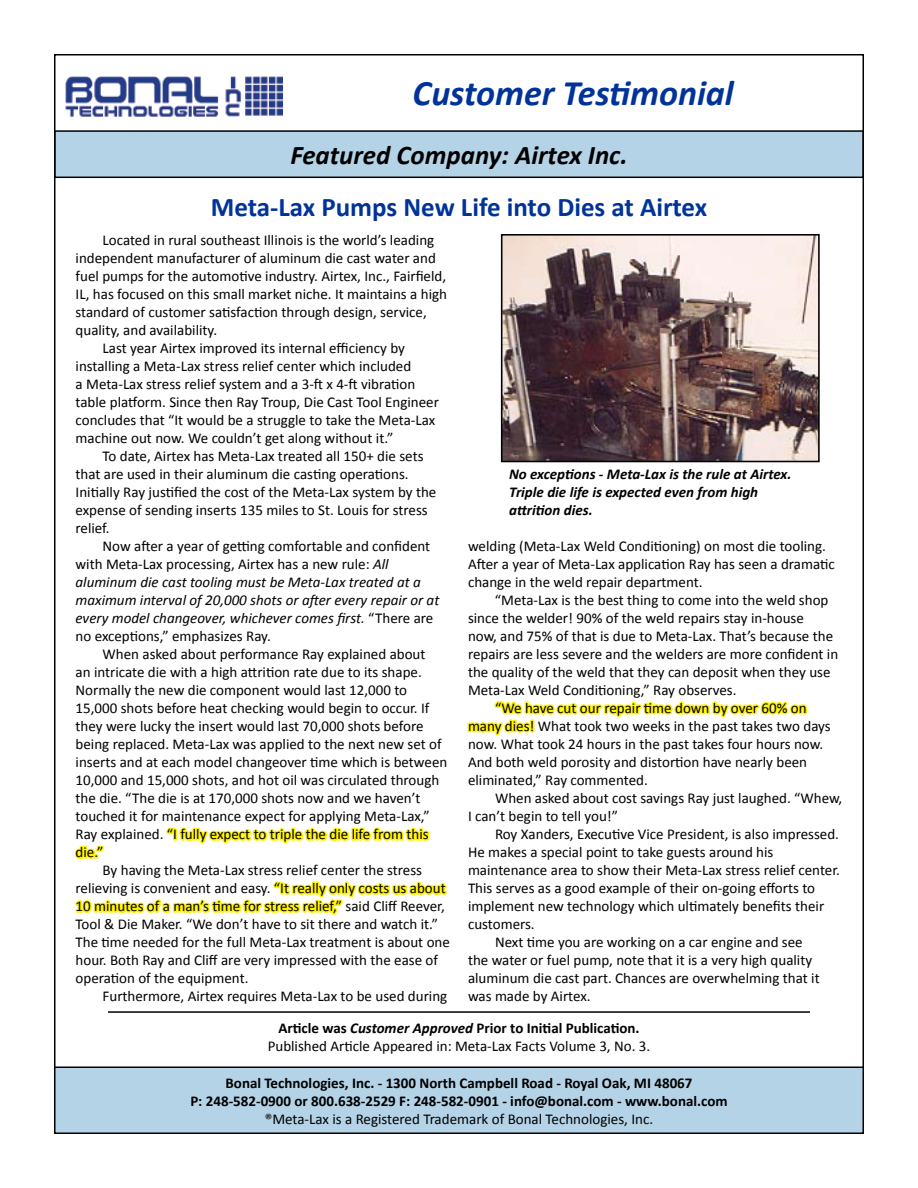
<style>
.page{position:relative;width:918px;height:1188px;background:#fff}
.page>*{position:absolute;margin:0;border:0;box-sizing:border-box;transform-origin:0 0}
.t1{font:italic 700 36px "Calibri";color:#039}
.t2{font:700 27px "Calibri";color:#039}
.t3{font:italic 700 27px "Calibri";color:#000}
.t4{font:15px/18px "Calibri";color:#000}
.t5{font:italic 15px "Calibri";color:#000}
.t6{font:700 15px/18px "Calibri";color:#000;text-align:center}
.t7{font:italic 700 15px/18px "Calibri";color:#000}
.s1{font-style:italic}
.s2{font-style:normal}
.s3{font-weight:700}
.s4{font-weight:700;font-style:italic}
</style>
<div class="page">
<div style="left:55px;top:131px;width:808px;height:46px;background:#b5d3e6"></div>
<div style="left:54px;top:130px;width:810px;height:48px;border:2px solid #000"></div>
<img style="left:65px;top:76px;width:217px;height:41px">
<svg style="left:166px;top:827px;width:264px;height:17px"></svg>
<svg style="left:74px;top:845px;width:30px;height:14px"></svg>
<svg style="left:75px;top:881px;width:372px;height:34px"></svg>
<svg style="left:467px;top:384px;width:342px;height:352px"></svg>
<hr style="left:108px;top:1011px;width:702px;height:2px;background:#000">
<div style="left:55px;top:1067px;width:808px;height:66px;background:#b5d3e6"></div>
<div style="left:54px;top:1066px;width:810px;height:68px;border:2px solid #000"></div>
<img style="left:504px;top:237px;width:313px;height:222px">
<div style="left:501px;top:234px;width:319px;height:228px;border:2px solid #000"></div>
<h1 class="t1" style="left:413px;top:71px;width:323px">Customer Testimonial</h1>
<h2 class="t3" style="left:290px;top:139px;width:339px">Featured Company: Airtex Inc.</h2>
<h2 class="t2" style="left:211px;top:190px;width:498px">Meta-Lax Pumps New Life into Dies at Airtex</h2>
<p class="t4" style="left:103px;top:231px;width:333px">Located in rural southeast Illinois is the world’s leading</p>
<p class="t4" style="left:76px;top:249px;width:362px">independent manufacturer of aluminum die cast water and</p>
<p class="t4" style="left:76px;top:267px;width:372px">fuel pumps for the automotive industry. Airtex, Inc., Fairfield,</p>
<p class="t4" style="left:76px;top:285px;width:373px">IL, has focused on this small market niche. It maintains a high</p>
<p class="t4" style="left:76px;top:303px;width:353px">standard of customer satisfaction through design, service,</p>
<p class="t4" style="left:76px;top:321px;width:143px">quality, and availability.</p>
<p class="t4" style="left:103px;top:339px;width:304px">Last year Airtex improved its internal efficiency by</p>
<p class="t4" style="left:76px;top:357px;width:337px">installing a Meta-Lax stress relief center which included</p>
<p class="t4" style="left:76px;top:375px;width:341px">a Meta-Lax stress relief system and a 3-ft x 4-ft vibration</p>
<p class="t4" style="left:76px;top:393px;width:365px">table platform. Since then Ray Troup, Die Cast Tool Engineer</p>
<p class="t4" style="left:76px;top:411px;width:361px">concludes that “It would be a struggle to take the Meta-Lax</p>
<p class="t4" style="left:76px;top:429px;width:319px">machine out now. We couldn’t get along without it.”</p>
<p class="t4" style="left:103px;top:447px;width:322px">To date, Airtex has Meta-Lax treated all 150+ die sets</p>
<p class="t4" style="left:76px;top:465px;width:335px">that are used in their aluminum die casting operations.</p>
<p class="t4" style="left:76px;top:483px;width:362px">Initially Ray justified the cost of the Meta-Lax system by the</p>
<p class="t4" style="left:76px;top:501px;width:354px">expense of sending inserts 135 miles to St. Louis for stress</p>
<p class="t4" style="left:76px;top:519px;width:36px">relief.</p>
<p class="t4" style="left:103px;top:537px;width:329px">Now after a year of getting comfortable and confident</p>
<p class="t4" style="left:76px;top:555px;width:315px">with Meta-Lax processing, Airtex has a new rule: <span class="s1">All</span></p>
<p class="t5" style="left:76px;top:573px;width:347px">aluminum die cast tooling must be Meta-Lax treated at a</p>
<p class="t5" style="left:76px;top:591px;width:365px">maximum interval of 20,000 shots or after every repair or at</p>
<p class="t5" style="left:76px;top:609px;width:359px">every model changeover, whichever comes first. <span class="s2">“There are</span></p>
<p class="t4" style="left:76px;top:627px;width:197px">no exceptions,” emphasizes Ray.</p>
<p class="t4" style="left:103px;top:645px;width:324px">When asked about performance Ray explained about</p>
<p class="t4" style="left:76px;top:663px;width:348px">an intricate die with a high attrition rate due to its shape.</p>
<p class="t4" style="left:76px;top:681px;width:333px">Normally the new die component would last 12,000 to</p>
<p class="t4" style="left:76px;top:699px;width:355px">15,000 shots before heat checking would begin to occur. If</p>
<p class="t4" style="left:76px;top:717px;width:349px">they were lucky the insert would last 70,000 shots before</p>
<p class="t4" style="left:76px;top:735px;width:368px">being replaced. Meta-Lax was applied to the next new set of</p>
<p class="t4" style="left:76px;top:753px;width:373px">inserts and at each model changeover time which is between</p>
<p class="t4" style="left:76px;top:771px;width:365px">10,000 and 15,000 shots, and hot oil was circulated through</p>
<p class="t4" style="left:76px;top:789px;width:346px">the die. “The die is at 170,000 shots now and we haven’t</p>
<p class="t4" style="left:76px;top:807px;width:356px">touched it for maintenance expect for applying Meta-Lax,”</p>
<p class="t4" style="left:76px;top:825px;width:355px">Ray explained. “I fully expect to triple the die life from this</p>
<p class="t4" style="left:76px;top:843px;width:29px">die.”</p>
<p class="t4" style="left:103px;top:861px;width:321px">By having the Meta-Lax stress relief center the stress</p>
<p class="t4" style="left:76px;top:879px;width:372px">relieving is convenient and easy. “It really only costs us about</p>
<p class="t4" style="left:76px;top:897px;width:371px">10 minutes of a man’s time for stress relief,” said Cliff Reever,</p>
<p class="t4" style="left:76px;top:915px;width:364px">Tool &amp; Die Maker. “We don’t have to sit there and watch it.”</p>
<p class="t4" style="left:76px;top:933px;width:376px">The time needed for the full Meta-Lax treatment is about one</p>
<p class="t4" style="left:76px;top:951px;width:364px">hour. Both Ray and Cliff are very impressed with the ease of</p>
<p class="t4" style="left:76px;top:969px;width:174px">operation of the equipment.</p>
<p class="t4" style="left:103px;top:987px;width:346px">Furthermore, Airtex requires Meta-Lax to be used during</p>
<p class="t7" style="left:509px;top:465px;width:284px">No exceptions - Meta-Lax is the rule at Airtex.<br>Triple die life is expected even from high attrition dies.</p>
<p class="t4" style="left:468px;top:536px;width:368px">welding (Meta-Lax Weld Conditioning) on most die tooling.<br>After a year of Meta-Lax application Ray has seen a dramatic change in the weld repair department.</p>
<p class="t4" style="left:495px;top:590px;width:335px">“Meta-Lax is the best thing to come into the weld shop</p>
<p class="t4" style="left:468px;top:608px;width:337px">since the welder! 90% of the weld repairs stay in-house</p>
<p class="t4" style="left:468px;top:626px;width:367px">now, and 75% of that is due to Meta-Lax. That’s because the</p>
<p class="t4" style="left:468px;top:644px;width:372px">repairs are less severe and the welders are more confident in</p>
<p class="t4" style="left:468px;top:662px;width:364px">the quality of the weld that they can deposit when they use</p>
<p class="t4" style="left:468px;top:680px;width:270px">Meta-Lax Weld Conditioning,” Ray observes.</p>
<p class="t4" style="left:495px;top:698px;width:313px">“We have cut our repair time down by over 60% on</p>
<p class="t4" style="left:468px;top:716px;width:364px">many dies! What took two weeks in the past takes two days</p>
<p class="t4" style="left:468px;top:734px;width:357px">now. What took 24 hours in the past takes four hours now.</p>
<p class="t4" style="left:468px;top:752px;width:341px">And both weld porosity and distortion have nearly been</p>
<p class="t4" style="left:468px;top:770px;width:181px">eliminated,” Ray commented.</p>
<p class="t4" style="left:495px;top:788px;width:349px">When asked about cost savings Ray just laughed. “Whew,</p>
<p class="t4" style="left:468px;top:806px;width:152px">I can’t begin to tell you!”</p>
<p class="t4" style="left:495px;top:824px;width:346px">Roy Xanders, Executive Vice President, is also impressed.</p>
<p class="t4" style="left:468px;top:842px;width:307px">He makes a special point to take guests around his</p>
<p class="t4" style="left:468px;top:860px;width:373px">maintenance area to show their Meta-Lax stress relief center.</p>
<p class="t4" style="left:468px;top:878px;width:349px">This serves as a good example of their on-going efforts to</p>
<p class="t4" style="left:468px;top:896px;width:358px">implement new technology which ultimately benefits their</p>
<p class="t4" style="left:468px;top:914px;width:68px">customers.</p>
<p class="t4" style="left:495px;top:932px;width:309px">Next time you are working on a car engine and see</p>
<p class="t4" style="left:468px;top:950px;width:346px">the water or fuel pump, note that it is a very high quality</p>
<p class="t4" style="left:468px;top:968px;width:353px">aluminum die cast part. Chances are overwhelming that it</p>
<p class="t4" style="left:468px;top:986px;width:124px">was made by Airtex.</p>
<p class="t4" style="left:268px;top:1018px;width:384px;text-align:center"><span class="s3">Article was</span> <span class="s4">Customer Approved</span> <span class="s3">Prior to Initial Publication.<br></span>Published Article Appeared in: Meta-Lax Facts Volume 3, No. 3.</p>
<p class="t6" style="left:190px;top:1073px;width:539px">Bonal Technologies, Inc. - 1300 North Campbell Road - Royal Oak, MI 48067<br>P: 248-582-0900 or 800.638-2529 F: 248-582-0901 - info@bonal.com - www.bonal.com</p>
<p class="t4" style="left:265px;top:1109px;width:390px">®Meta-Lax is a Registered Trademark of Bonal Technologies, Inc.</p>
</div>
